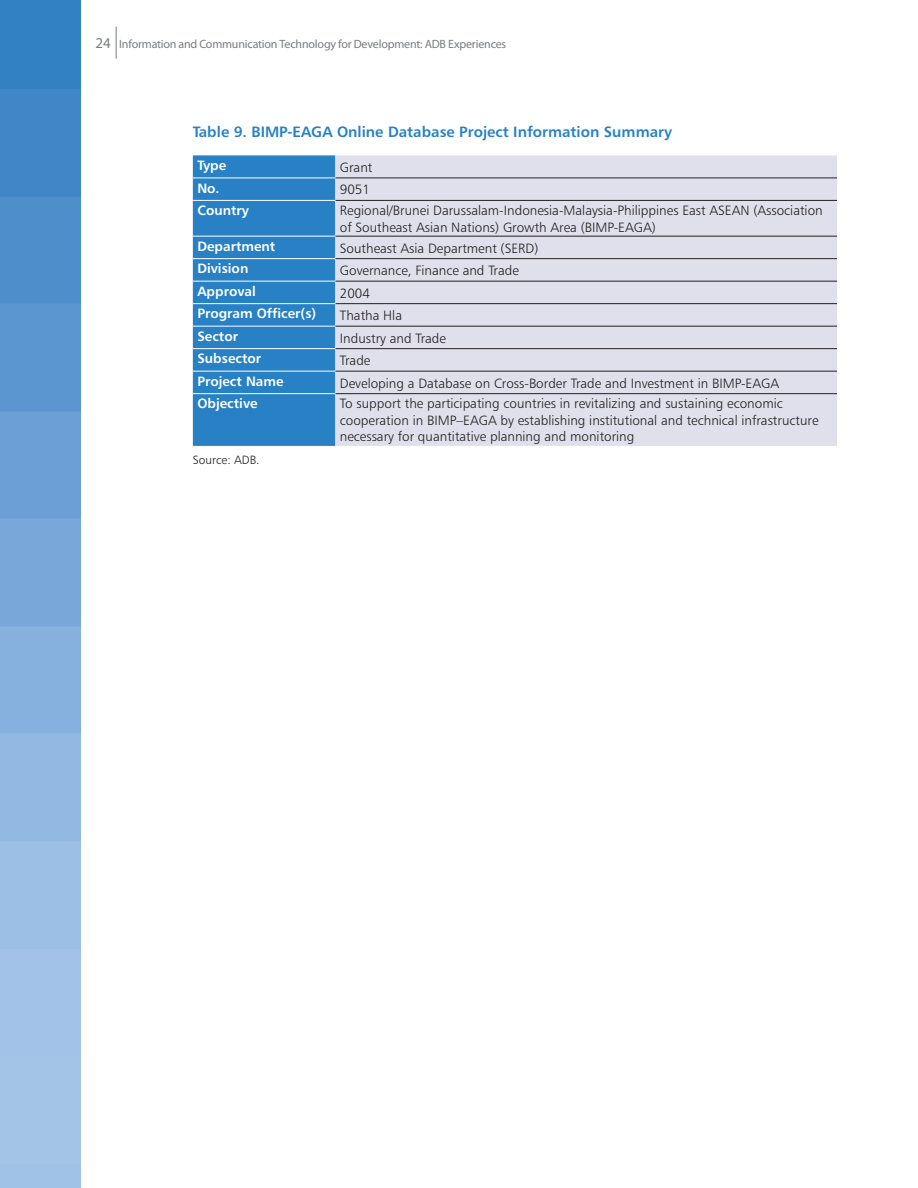
<style>
.page{position:relative;width:918px;height:1188px;background:#fff}
.page>*{position:absolute;margin:0;border:0;box-sizing:border-box;transform-origin:0 0}
.t1{font:15px "Humanist 777 BT Bold B";color:#2881c4}
.t2{font:13.5px/16.5px "Humanist 777 BT Light B";color:#231f20}
.t3{font:13.5px "Humanist 777 BT Bold B";color:#fff}
.t4{font:12px "Myriad Pro";letter-spacing:-.015em;color:#787c83}
.t5{font:12px "Humanist 777 BT Light B";color:#231f20}
.s1{font-size:15px}
</style>
<div class="page">
<img style="left:0;top:0;width:81px;height:1188px">
<hr style="left:116px;top:27px;width:1px;height:32px;background:#787c83">
<div style="left:193px;top:155px;width:142px;height:291px;background:#2881c4"></div>
<div style="left:335px;top:155px;width:502px;height:291px;background:#e0e0ed"></div>
<hr style="left:335px;top:178px;width:502px;height:1px;background:#231f20">
<hr style="left:335px;top:200px;width:502px;height:1px;background:#231f20">
<hr style="left:335px;top:236px;width:502px;height:1px;background:#231f20">
<hr style="left:335px;top:258px;width:502px;height:1px;background:#231f20">
<hr style="left:335px;top:281px;width:502px;height:1px;background:#231f20">
<hr style="left:335px;top:303px;width:502px;height:1px;background:#231f20">
<hr style="left:335px;top:326px;width:502px;height:1px;background:#231f20">
<hr style="left:335px;top:348px;width:502px;height:1px;background:#231f20">
<hr style="left:335px;top:371px;width:502px;height:1px;background:#231f20">
<hr style="left:335px;top:393px;width:502px;height:1px;background:#231f20">
<hr style="left:193px;top:178px;width:142px;height:1px;background:#fff">
<hr style="left:193px;top:200px;width:142px;height:1px;background:#fff">
<hr style="left:193px;top:236px;width:142px;height:1px;background:#fff">
<hr style="left:193px;top:258px;width:142px;height:1px;background:#fff">
<hr style="left:193px;top:281px;width:142px;height:1px;background:#fff">
<hr style="left:193px;top:303px;width:142px;height:1px;background:#fff">
<hr style="left:193px;top:326px;width:142px;height:1px;background:#fff">
<hr style="left:193px;top:348px;width:142px;height:1px;background:#fff">
<hr style="left:193px;top:371px;width:142px;height:1px;background:#fff">
<hr style="left:193px;top:393px;width:142px;height:1px;background:#fff">
<p class="t4" style="left:95px;top:40px;width:412px"><span class="s1">24</span> Information and Communication Technology for Development: ADB Experiences</p>
<p class="t1" style="left:193px;top:126px;width:481px">Table 9. BIMP-EAGA Online Database Project Information Summary</p>
<p class="t3" style="left:197px;top:160px;width:30px">Type</p>
<p class="t2" style="left:340px;top:160px;width:34px">Grant</p>
<p class="t3" style="left:197px;top:183px;width:24px">No.</p>
<p class="t2" style="left:340px;top:182px;width:32px">9051</p>
<p class="t3" style="left:197px;top:205px;width:53px">Country</p>
<p class="t2" style="left:340px;top:203px;width:484px">Regional/Brunei Darussalam-Indonesia-Malaysia-Philippines East ASEAN (Association of Southeast Asian Nations) Growth Area (BIMP-EAGA)</p>
<p class="t3" style="left:197px;top:241px;width:79px">Department</p>
<p class="t2" style="left:340px;top:241px;width:200px">Southeast Asia Department (SERD)</p>
<p class="t3" style="left:197px;top:263px;width:53px">Division</p>
<p class="t2" style="left:340px;top:263px;width:181px">Governance, Finance and Trade</p>
<p class="t3" style="left:197px;top:286px;width:60px">Approval</p>
<p class="t2" style="left:340px;top:286px;width:32px">2004</p>
<p class="t3" style="left:197px;top:308px;width:120px">Program Officer(s)</p>
<p class="t2" style="left:340px;top:308px;width:64px">Thatha Hla</p>
<p class="t3" style="left:197px;top:331px;width:42px">Sector</p>
<p class="t2" style="left:340px;top:331px;width:108px">Industry and Trade</p>
<p class="t3" style="left:197px;top:353px;width:65px">Subsector</p>
<p class="t2" style="left:340px;top:353px;width:32px">Trade</p>
<p class="t3" style="left:197px;top:376px;width:88px">Project Name</p>
<p class="t2" style="left:340px;top:376px;width:441px">Developing a Database on Cross-Border Trade and Investment in BIMP-EAGA</p>
<p class="t3" style="left:197px;top:398px;width:62px">Objective</p>
<p class="t2" style="left:340px;top:397px;width:480px">To support the participating countries in revitalizing and sustaining economic cooperation in BIMP–EAGA by establishing institutional and technical infrastructure necessary for quantitative planning and monitoring</p>
<p class="t5" style="left:193px;top:455px;width:68px">Source: ADB.</p>
</div>
